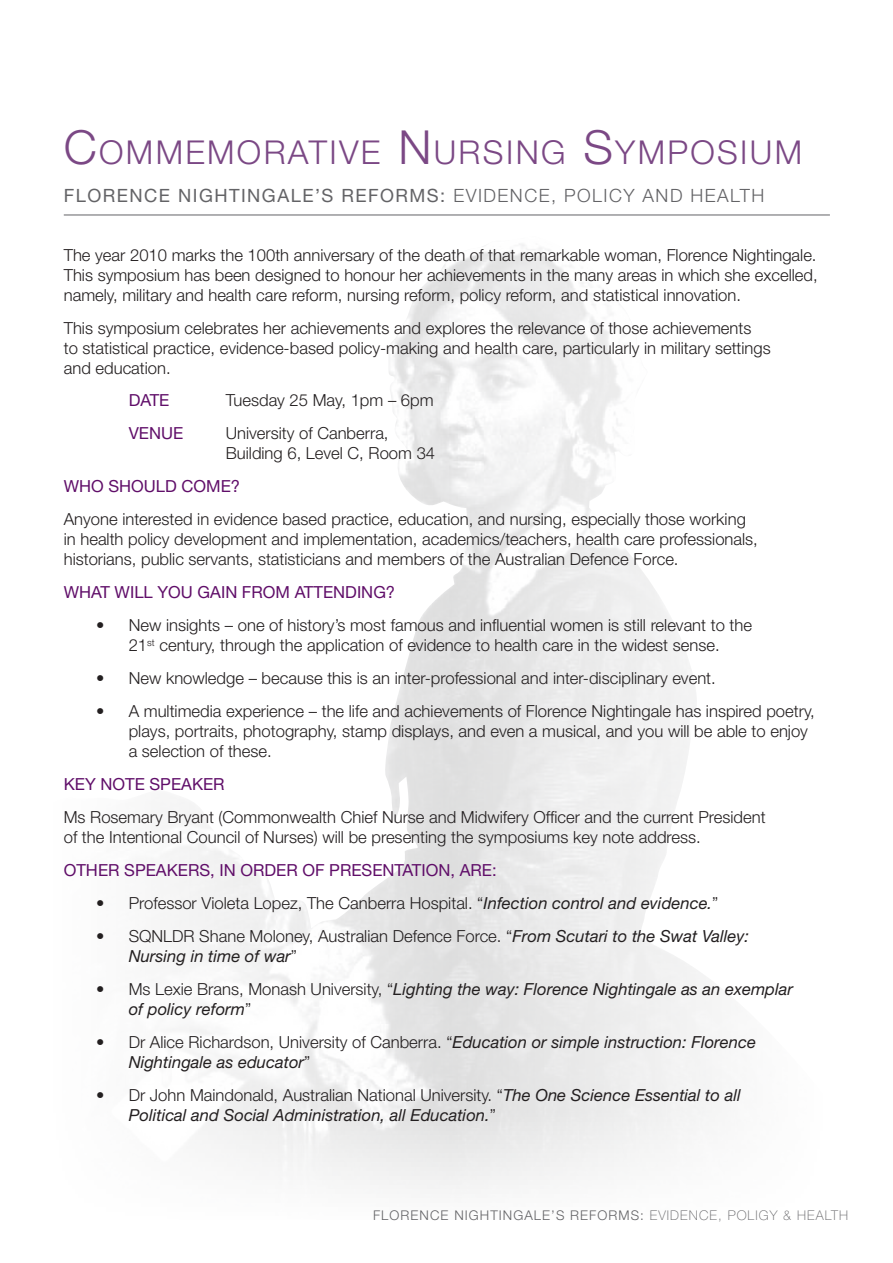
<style>
.page{position:relative;width:893px;height:1263px;background:#fff}
.page>*{position:absolute;margin:0;border:0;box-sizing:border-box;transform-origin:0 0}
.t1{font:300 32.85px "Helvetica Neue LT";letter-spacing:.07em;color:#7b4885}
.t2{font:18.3px "Helvetica Neue LT";letter-spacing:.08em;color:#636366}
.t3{font:300 18.3px "Helvetica Neue LT";color:#636366}
.t4{font:300 16.65px/20px "Helvetica Neue LT";color:#231f20}
.t5{font:italic 16.65px/20px "Helvetica Neue LT";color:#231f20}
.t6{font:16.65px "Helvetica Neue LT";color:#600e69}
.t7{font:300 13.35px "Helvetica Neue LT";letter-spacing:.08em;color:#636366}
.s1{font-size:46.95px}
.s2{font-weight:300}
.s3{font-weight:400;font-style:italic}
.s4{font-weight:300;font-style:normal}
.s5{font-weight:100}
</style>
<div class="page">
<hr style="left:64px;top:215px;width:766px;height:1px;background:#636366">
<h1 class="t1" style="left:64px;top:132px;width:740px"><span class="s1">C</span>OMMEMORATIVE <span class="s1">N</span>URSING <span class="s1">S</span>YMPOSIUM</h1>
<p class="t2" style="left:64px;top:184px;width:448px">FLORENCE NIGHTINGALE’S REFORMS: <span class="s2">evidence</span></p>
<p class="t3" style="left:551px;top:184px;width:39px">, polic</p>
<p class="t3" style="left:623px;top:184px;width:81px">y an d health</p>
<p class="t4" style="left:64px;top:244px;width:755px;text-align:justify">The year 2010 marks the 100th anniversary of the death of that remarkable woman, Florence Nightingale.<br>This symposium has been designed to honour her achievements in the many areas in which she excelled, namely, military and health care reform, nursing reform, policy reform, and statistical innovation.</p>
<p class="t4" style="left:64px;top:317px;width:708px">This symposium celebrates her achievements and explores the relevance of those achievements<br>to statistical practice, evidence-based policy-making and health care, particularly in military settings and education.</p>
<p class="t6" style="left:129px;top:391px;width:42px">DATE</p>
<p class="t4" style="left:226px;top:390px;width:209px">Tuesday 25 May, 1pm – 6pm</p>
<p class="t6" style="left:129px;top:424px;width:56px">VENUE</p>
<p class="t4" style="left:226px;top:423px;width:211px">University of Canberra,<br>Building 6, Level C, Room 34</p>
<p class="t6" style="left:64px;top:476px;width:178px">WHO SHOULD COME?</p>
<p class="t4" style="left:64px;top:509px;width:696px">Anyone interested in evidence based practice, education, and nursing, especially those working in health policy development and implementation, academics/teachers, health care professionals, historians, public servants, statisticians and members of the Australian Defence Force.</p>
<p class="t6" style="left:64px;top:582px;width:333px">WHAT WILL YOU GAIN FROM ATTENDING?</p>
<p class="t4" style="left:96px;top:615px;width:657px;text-align:center">• New insights – one of history’s most famous and influential women is still relevant to the<br>21<sup>st</sup> century, through the application of evidence to health care in the widest sense.</p>
<p class="t4" style="left:96px;top:668px;width:621px">• New knowledge – because this is an inter-professional and inter-disciplinary event.</p>
<p class="t4" style="left:129px;top:701px;width:688px;text-indent:-32px">• A multimedia experience – the life and achievements of Florence Nightingale has inspired poetry, plays, portraits, photography, stamp displays, and even a musical, and you will be able to enjoy a selection of these.</p>
<p class="t6" style="left:64px;top:774px;width:162px">KEY NOTE SPEAKER</p>
<p class="t4" style="left:64px;top:807px;width:703px">Ms Rosemary Bryant (Commonwealth Chief Nurse and Midwifery Officer and the current President of the Intentional Council of Nurses) will be presenting the symposiums key note address.</p>
<p class="t6" style="left:64px;top:860px;width:434px">OTHER SPEAKERS, IN ORDER OF PRESENTATION, ARE:</p>
<p class="t4" style="left:96px;top:893px;width:624px">• Professor Violeta Lopez, The Canberra Hospital. “<span class="s3">Infection control and evidence.</span>”</p>
<p class="t4" style="left:129px;top:926px;width:622px;text-indent:-32px">• SQNLDR Shane Moloney, Australian Defence Force. “<span class="s3">From Scutari to the Swat Valley:<br>Nursing in time of war</span>”</p>
<p class="t5" style="left:129px;top:979px;width:666px;text-indent:-32px"><span class="s4">• Ms Lexie Brans, Monash University, “</span>Lighting the way: Florence Nightingale as an exemplar of policy reform<span class="s4">”</span></p>
<p class="t5" style="left:129px;top:1031px;width:629px;text-indent:-32px"><span class="s4">• Dr Alice Richardson, University of Canberra. “</span>Education or simple instruction: Florence<br>Nightingale as educator<span class="s4">”</span></p>
<p class="t5" style="left:129px;top:1084px;width:613px;text-indent:-32px"><span class="s4">• Dr John Maindonald, Australian National University. “</span>The One Science Essential to all<br>Political and Social Administration, all Education.<span class="s4">”</span></p>
<p class="t7" style="left:373px;top:1207px;width:477px">FLORENCE NIGHTINGALE’S REFORMS: <span class="s5">EVIDENCE, POLIGY &amp; HEALTH</span></p>
</div>
